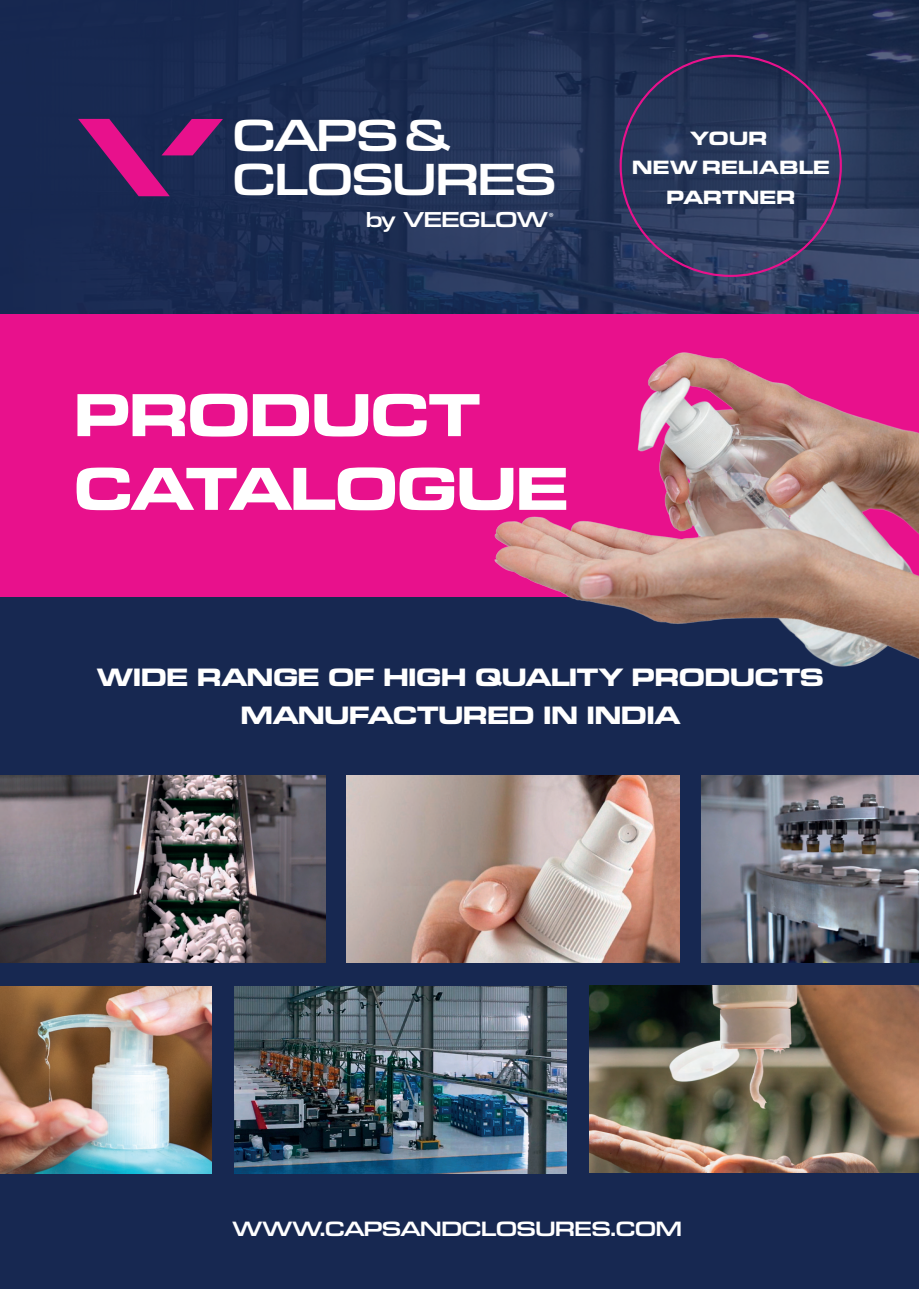
<style>
.page{position:relative;width:919px;height:1289px;background:#fff}
.page>*{position:absolute;margin:0;border:0;box-sizing:border-box;transform-origin:0 0}
.t1{font:900 63px/73.7px "Eurostile Ext";letter-spacing:-.075em;color:#fff}
.t2{font:500 46.65px/43.8px "Eurostile Ext";letter-spacing:-.075em;color:#fff}
.t3{font:900 26.1px/37.2px "Eurostile Ext";letter-spacing:-.075em;color:#fff;text-align:center}
.t4{font:500 22.35px "Eurostile Ext";letter-spacing:-.075em;color:#fff}
.t5{font:500 21.45px "Eurostile Ext";letter-spacing:-.075em;color:#fff}
.t6{font:900 19.95px/29.2px "Eurostile Ext";letter-spacing:-.05em;color:#fff;text-align:center}
</style>
<div class="page">
<svg style="left:0;top:0;width:918px;height:314px;background:#1e2e53"></svg>
<div style="left:0;top:583px;width:918px;height:705px;background:#172851"></div>
<div style="left:0;top:314px;width:918px;height:282px;background:#e8118c"></div>
<svg style="left:78px;top:119px;width:145px;height:77px;background:#5a2264"></svg>
<img style="left:701px;top:775px;width:217px;height:187px">
<img style="left:589px;top:985px;width:329px;height:187px">
<img style="left:234px;top:986px;width:332px;height:187px">
<img style="left:0;top:775px;width:325px;height:187px">
<img style="left:346px;top:775px;width:333px;height:187px">
<img style="left:0;top:986px;width:212px;height:187px">
<img style="left:377px;top:352px;width:541px;height:315px">
<svg style="left:619px;top:55px;width:222px;height:222px;background:#2f385d"></svg>
<h2 class="t2" style="left:231px;top:111px;width:327px">CAPS &amp;<br>CLOSURES</h2>
<p class="t4" style="left:365px;top:203px;width:190px">by VEEGLOW<sup>®</sup></p>
<h1 class="t1" style="left:72px;top:373px;width:499px">PRODUCT<br>CATALOGUE</h1>
<p class="t6" style="left:631px;top:122px;width:200px">YOUR<br>NEW RELIABLE<br>PARTNER</p>
<p class="t3" style="left:96px;top:657px;width:730px">WIDE RANGE OF HIGH QUALITY PRODUCTS<br>MANUFACTURED IN INDIA</p>
<p class="t5" style="left:232px;top:1213px;width:452px">WWW.CAPSANDCLOSURES.COM</p>
</div>
